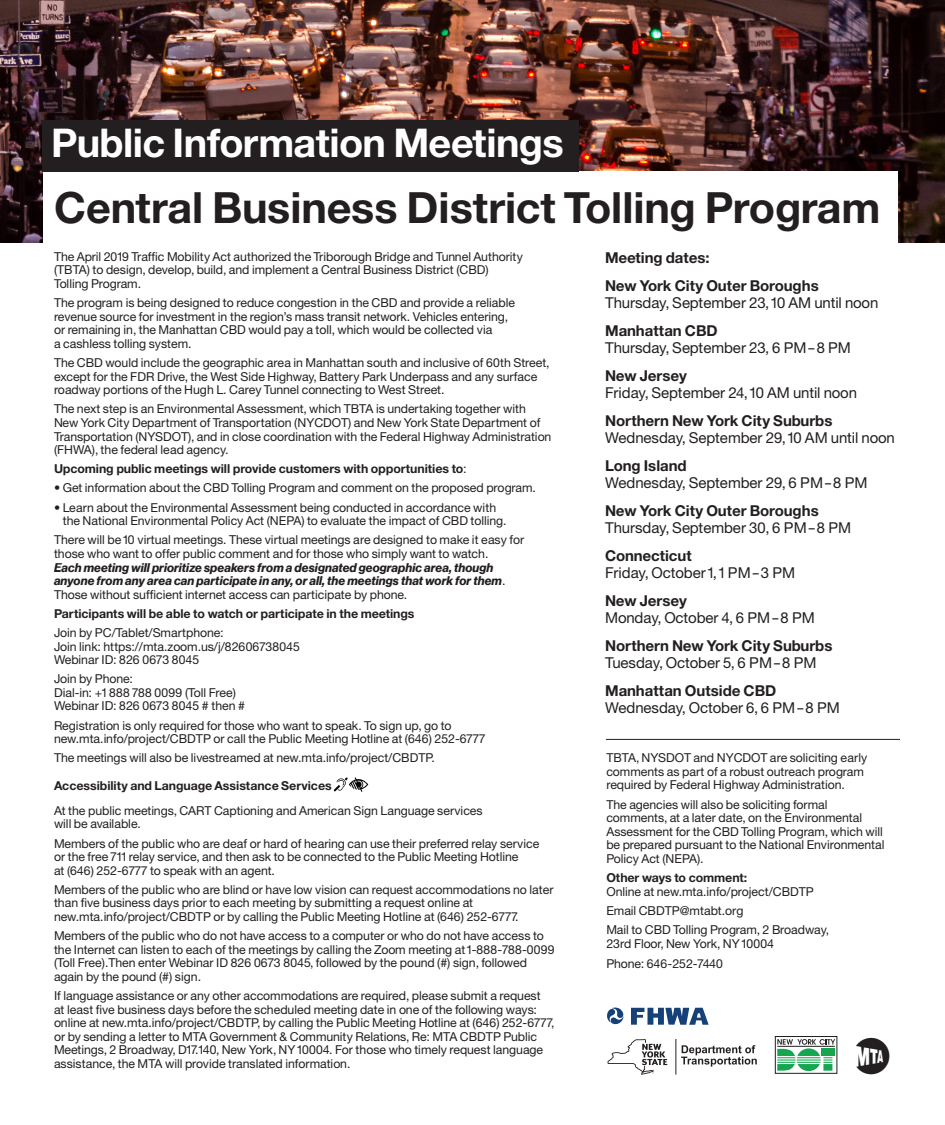
<style>
.page{position:relative;width:945px;height:1125px;background:#fff}
.page>*{position:absolute;margin:0;border:0;box-sizing:border-box;transform-origin:0 0}
.t1{font:700 43.12px "Helvetica Transit";letter-spacing:-.005em;color:#231f20}
.t2{font:700 39.69px "Helvetica Transit";letter-spacing:-.02em;color:#fff}
.t3{font:36.38px "MTA Logo";color:#231f20}
.t4{font:15px/16.9px "Helvetica Transit";color:#231f20}
.t5{font:700 15px/16.9px "Helvetica Transit";color:#231f20}
.t6{font:12.31px/13.6px "Helvetica Transit";color:#231f20}
.t7{font:700 12.31px "Helvetica Transit";color:#231f20}
.s1{font-weight:400}
.s2{font-family:"N Haas Grotesk DS Pro 76 Bd It"}
.s3{font-weight:700}
</style>
<div class="page">
<img style="left:0;top:0;width:945px;height:243px">
<div style="left:43px;top:171px;width:855px;height:245px;background:#fff"></div>
<div style="left:43px;top:120px;width:536px;height:52px;background:#231f20"></div>
<svg style="left:334px;top:777px;width:34px;height:15px"></svg>
<hr style="left:606px;top:739px;width:294px;height:1px;background:#231f20">
<svg style="left:608px;top:1039px;width:59px;height:36px"></svg>
<hr style="left:676px;top:1039px;width:1px;height:36px;background:#231f20">
<svg style="left:681px;top:1045px;width:76px;height:22px"></svg>
<div style="left:775px;top:1036px;width:62px;height:37px;border:1px solid #231f20"></div>
<svg style="left:777px;top:1039px;width:58px;height:32px"></svg>
<svg style="left:631px;top:1008px;width:78px;height:17px"></svg>
<svg style="left:607px;top:1008px;width:17px;height:17px"></svg>
<p class="t2" style="left:51px;top:119px;width:514px">Public Information Meetings</p>
<p class="t1" style="left:54px;top:181px;width:828px">Central Business District Tolling Program</p>
<p class="t6" style="left:54px;top:250px;width:471px">The April 2019 Traffic Mobility Act authorized the Triborough Bridge and Tunnel Authority (TBTA) to design, develop, build, and implement a Central Business District (CBD)<br>Tolling Program.</p>
<p class="t6" style="left:54px;top:296px;width:463px">The program is being designed to reduce congestion in the CBD and provide a reliable revenue source for investment in the region’s mass transit network. Vehicles entering, or remaining in, the Manhattan CBD would pay a toll, which would be collected via<br>a cashless tolling system.</p>
<p class="t6" style="left:54px;top:356px;width:497px">The CBD would include the geographic area in Manhattan south and inclusive of 60th Street, except for the FDR Drive, the West Side Highway, Battery Park Underpass and any surface roadway portions of the Hugh L. Carey Tunnel connecting to West Street.</p>
<p class="t6" style="left:54px;top:402px;width:499px">The next step is an Environmental Assessment, which TBTA is undertaking together with New York City Department of Transportation (NYCDOT) and New York State Department of Transportation (NYSDOT), and in close coordination with the Federal Highway Administration (FHWA), the federal lead agency.</p>
<p class="t7" style="left:54px;top:461px;width:414px">Upcoming public meetings will provide customers with opportunities to<span class="s1">:</span></p>
<p class="t6" style="left:54px;top:481px;width:484px">• Get information about the CBD Tolling Program and comment on the proposed program.</p>
<p class="t6" style="left:63px;top:500px;width:445px;text-indent:-9px">• Learn about the Environmental Assessment being conducted in accordance with the National Environmental Policy Act (NEPA) to evaluate the impact of CBD tolling.</p>
<p class="t6" style="left:54px;top:533px;width:472px">There will be 10 virtual meetings. These virtual meetings are designed to make it easy for those who want to offer public comment and for those who simply want to watch.<br><span class="s2">Each meeting will prioritize speakers from a designated geographic area, though anyone from any area can participate in any, or all, the meetings that work for them</span>.<br>Those without sufficient internet access can participate by phone.</p>
<p class="t7" style="left:54px;top:606px;width:362px">Participants will be able to watch or participate in the meetings</p>
<p class="t6" style="left:54px;top:626px;width:248px">Join by PC/Tablet/Smartphone:<br>Join link: https://mta.zoom.us/j/82606738045<br>Webinar ID: 826 0673 8045</p>
<p class="t6" style="left:54px;top:672px;width:192px">Join by Phone:<br>Dial-in: +1 888 788 0099 (Toll Free)<br>Webinar ID: 826 0673 8045 # then #</p>
<p class="t6" style="left:54px;top:718px;width:433px">Registration is only required for those who want to speak. To sign up, go to new.mta.info/project/CBDTP or call the Public Meeting Hotline at (646) 252-6777</p>
<p class="t6" style="left:54px;top:751px;width:382px">The meetings will also be livestreamed at new.mta.info/project/CBDTP.</p>
<p class="t7" style="left:54px;top:778px;width:279px">Accessibility and Language Assistance Services</p>
<p class="t6" style="left:54px;top:804px;width:430px">At the public meetings, CART Captioning and American Sign Language services will be available.</p>
<p class="t6" style="left:54px;top:836px;width:487px">Members of the public who are deaf or hard of hearing can use their preferred relay service or the free 711 relay service, and then ask to be connected to the Public Meeting Hotline<br>at (646) 252-6777 to speak with an agent.</p>
<p class="t6" style="left:54px;top:883px;width:501px">Members of the public who are blind or have low vision can request accommodations no later than five business days prior to each meeting by submitting a request online at new.mta.info/project/CBDTP or by calling the Public Meeting Hotline at (646) 252-6777.</p>
<p class="t6" style="left:54px;top:929px;width:502px">Members of the public who do not have access to a computer or who do not have access to the Internet can listen to each of the meetings by calling the Zoom meeting at 1-888-788-0099 (Toll Free).Then enter Webinar ID 826 0673 8045, followed by the pound (#) sign, followed again by the pound (#) sign.</p>
<p class="t6" style="left:54px;top:989px;width:502px">If language assistance or any other accommodations are required, please submit a request<br>at least five business days before the scheduled meeting date in one of the following ways: online at new.mta.info/project/CBDTP, by calling the Public Meeting Hotline at (646) 252-6777, or by sending a letter to MTA Government &amp; Community Relations, Re: MTA CBDTP Public Meetings, 2 Broadway, D17.140, New York, NY 10004. For those who timely request language assistance, the MTA will provide translated information.</p>
<p class="t5" style="left:605px;top:249px;width:106px">Meeting dates:</p>
<p class="t4" style="left:605px;top:277px;width:275px"><span class="s3">New York City Outer Boroughs<br></span>Thursday, September 23, 10 AM until noon</p>
<p class="t4" style="left:605px;top:322px;width:247px"><span class="s3">Manhattan CBD<br></span>Thursday, September 23, 6 PM – 8 PM</p>
<p class="t4" style="left:605px;top:367px;width:253px"><span class="s3">New Jersey<br></span>Friday, September 24, 10 AM until noon</p>
<p class="t4" style="left:605px;top:412px;width:291px"><span class="s3">Northern New York City Suburbs<br></span>Wednesday, September 29, 10 AM until noon</p>
<p class="t4" style="left:605px;top:457px;width:264px"><span class="s3">Long Island<br></span>Wednesday, September 29, 6 PM – 8 PM</p>
<p class="t4" style="left:605px;top:502px;width:248px"><span class="s3">New York City Outer Boroughs<br></span>Thursday, September 30, 6 PM – 8 PM</p>
<p class="t4" style="left:605px;top:547px;width:192px"><span class="s3">Connecticut<br></span>Friday, October 1, 1 PM – 3 PM</p>
<p class="t4" style="left:605px;top:592px;width:211px"><span class="s3">New Jersey<br></span>Monday, October 4, 6 PM – 8 PM</p>
<p class="t5" style="left:605px;top:637px;width:229px">Northern New York City Suburbs<br><span class="s1">Tuesday, October 5, 6 PM – 8 PM</span></p>
<p class="t4" style="left:605px;top:682px;width:236px"><span class="s3">Manhattan Outside CBD<br></span>Wednesday, October 6, 6 PM – 8 PM</p>
<p class="t6" style="left:606px;top:751px;width:262px">TBTA, NYSDOT and NYCDOT are soliciting early comments as part of a robust outreach program required by Federal Highway Administration.</p>
<p class="t6" style="left:606px;top:797px;width:280px">The agencies will also be soliciting formal comments, at a later date, on the Environmental Assessment for the CBD Tolling Program, which will be prepared pursuant to the National Environmental Policy Act (NEPA).</p>
<p class="t6" style="left:606px;top:871px;width:209px"><span class="s3">Other ways to comment:<br></span>Online at new.mta.info/project/CBDTP</p>
<p class="t6" style="left:606px;top:903px;width:139px">Email CBDTP@mtabt.org</p>
<p class="t6" style="left:606px;top:923px;width:224px">Mail to CBD Tolling Program, 2 Broadway,<br>23rd Floor, New York, NY 10004</p>
<p class="t6" style="left:606px;top:956px;width:118px">Phone: 646-252-7440</p>
<p class="t3" style="left:856px;top:1038px;width:36px">M</p>
</div>
